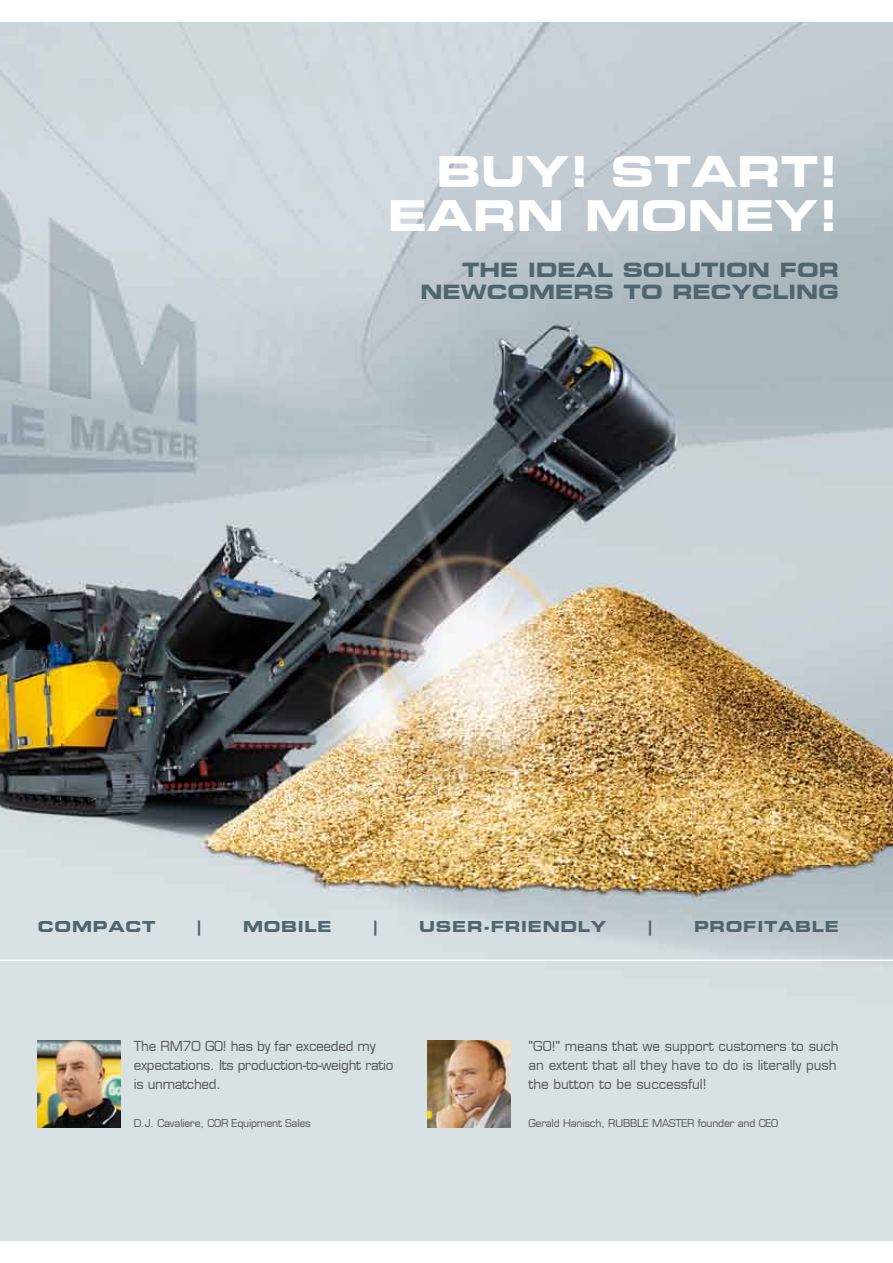
<style>
.page{position:relative;width:893px;height:1263px;background:#fff}
.page>*{position:absolute;margin:0;border:0;box-sizing:border-box;transform-origin:0 0}
.t1{font:42px/45px "Eurostile Bold Extended Two";color:#fff;text-align:right}
.t2{font:19.5px/22.5px "Eurostile Bold Extended Two";color:#51656f;text-align:right}
.t3{font:15px "Eurostile Bold Extended Two";letter-spacing:.05em;color:#51656f}
.t4{font:13.5px/19px "Eurostile";color:#58585a}
.t5{font:13.5px/19px "Eurostile";letter-spacing:-.02em;color:#58585a}
.t6{font:10.5px "Eurostile";letter-spacing:-.015em;color:#58585a}
</style>
<div class="page">
<img style="left:0;top:23px;width:893px;height:1217px">
<hr style="left:0;top:959px;width:893px;height:2px;background:#fff">
<img style="left:38px;top:1040px;width:83px;height:87px">
<img style="left:427px;top:1040px;width:83px;height:87px">
<h1 class="t1" style="left:388px;top:148px;width:453px">BUY! START!<br>EARN MONEY!</h1>
<h2 class="t2" style="left:420px;top:258px;width:420px">THE IDEAL SOLUTION FOR<br>NEWCOMERS TO RECYCLING</h2>
<p class="t3" style="left:38px;top:915px;width:119px">COMPACT</p>
<p class="t3" style="left:198px;top:915px;width:5px">|</p>
<p class="t3" style="left:243px;top:915px;width:90px">MOBILE</p>
<p class="t3" style="left:374px;top:915px;width:5px">|</p>
<p class="t3" style="left:419px;top:915px;width:189px">USER-FRIENDLY</p>
<p class="t3" style="left:649px;top:915px;width:5px">|</p>
<p class="t3" style="left:694px;top:915px;width:146px">PROFITABLE</p>
<p class="t5" style="left:134px;top:1036px;width:261px">The RM70 GO! has by far exceeded my expectations. Its production-to-weight ratio is unmatched.</p>
<p class="t6" style="left:134px;top:1117px;width:179px">D.J. Cavaliere, COR Equipment Sales</p>
<p class="t4" style="left:528px;top:1036px;width:312px">"GO!" means that we support customers to such an extent that all they have to do is literally push the button to be successful!</p>
<p class="t6" style="left:528px;top:1117px;width:251px">Gerald Hanisch, RUBBLE MASTER founder and CEO</p>
</div>
